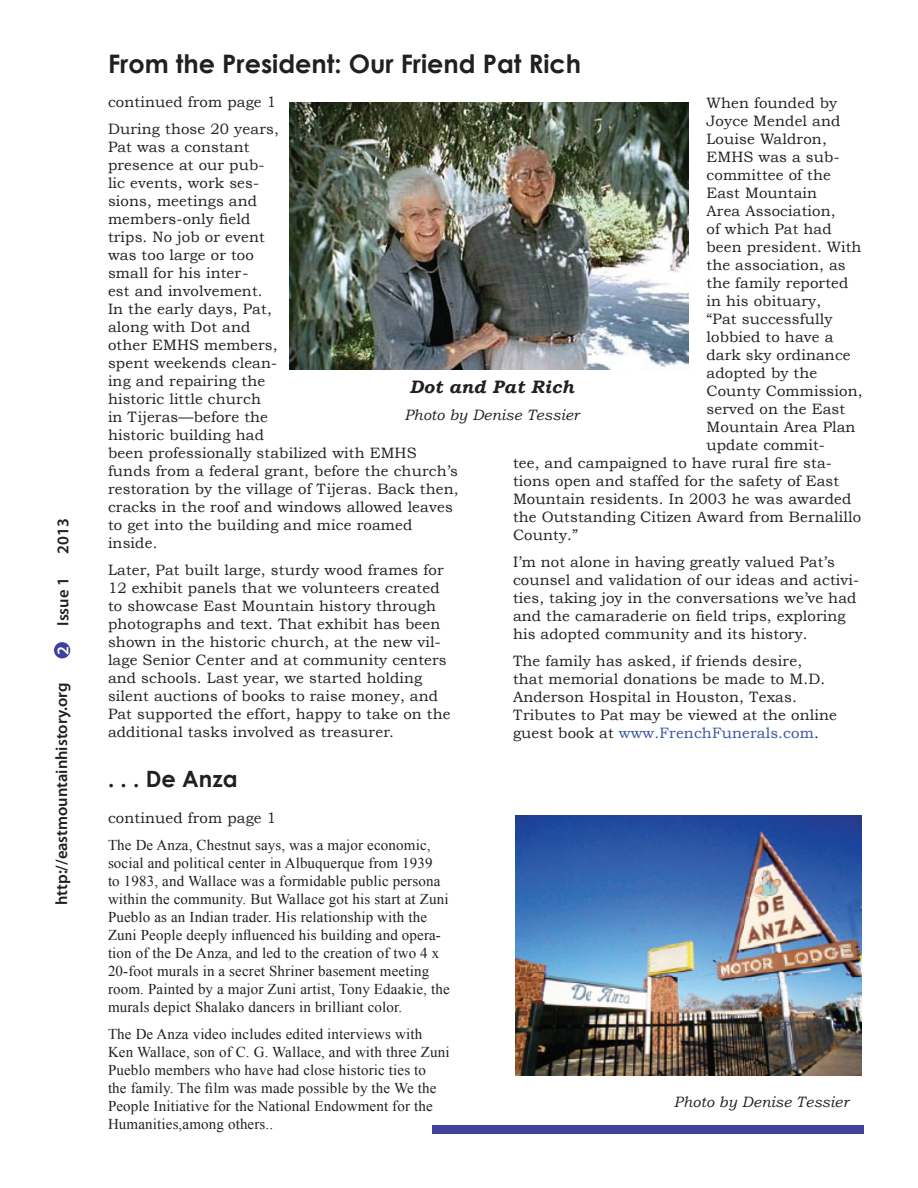
<style>
.page{position:relative;width:918px;height:1188px;background:#fff}
.page>*{position:absolute;margin:0;border:0;box-sizing:border-box;transform-origin:0 0}
.t1{font:700 25.5px "Century Gothic";color:#231f20}
.t2{font:700 22.5px "Century Gothic";color:#231f20}
.t3{font:italic 700 18px "Bookman Old Style";letter-spacing:.01em;color:#231f20}
.t4{font:600 16.5px "Myriad Pro";color:#231f20}
.t5{font:600 16.5px "Myriad Pro";color:#fff}
.t6{font:15px/18px "Bookman Old Style";letter-spacing:.01em;color:#231f20}
.t7{font:15px/18px "Times New Roman";letter-spacing:.01em;color:#231f20}
.t8{font:italic 15px "Bookman Old Style";letter-spacing:.01em;color:#231f20}
.s1{color:#3853a3}
</style>
<div class="page">
<div style="left:54px;top:642px;width:16px;height:16px;background:#3e429a;border-radius:50%"></div>
<div style="left:432px;top:1125px;width:432px;height:9px;background:#3e429a"></div>
<img style="left:516px;top:816px;width:345px;height:259px">
<img style="left:290px;top:102px;width:398px;height:267px">
<p class="t4" style="left:52px;top:554px;width:37px;rotate:-90deg">2013</p>
<p class="t4" style="left:52px;top:626px;width:50px;rotate:-90deg">Issue 1</p>
<p class="t5" style="left:52px;top:655px;width:10px;rotate:-90deg">2</p>
<p class="t4" style="left:51px;top:905px;width:224px;rotate:-90deg">http://eastmountainhistory.org</p>
<h1 class="t1" style="left:108px;top:48px;width:475px">From the President: Our Friend Pat Rich</h1>
<p class="t6" style="left:108px;top:89px;width:172px;line-height:27px">continued from page 1<br>During those 20 years,</p>
<p class="t6" style="left:108px;top:138px;width:352px">Pat was a constant<br>presence at our pub-<br>lic events, work ses-<br>sions, meetings and<br>members-only field<br>trips. No job or event<br>was too large or too<br>small for his inter-<br>est and involvement.<br>In the early days, Pat,<br>along with Dot and<br>other EMHS members,<br>spent weekends clean-<br>ing and repairing the<br>historic little church<br>in Tijeras—before the<br>historic building had<br>been professionally stabilized with EMHS funds from a federal grant, before the church’s restoration by the village of Tijeras. Back then, cracks in the roof and windows allowed leaves to get into the building and mice roamed inside.</p>
<p class="t6" style="left:108px;top:561px;width:344px">Later, Pat built large, sturdy wood frames for 12 exhibit panels that we volunteers created to showcase East Mountain history through photographs and text. That exhibit has been shown in the historic church, at the new vil&shy;lage Senior Center and at community centers and schools. Last year, we started holding silent auctions of books to raise money, and Pat supported the effort, happy to take on the additional tasks involved as treasurer.</p>
<p class="t6" style="left:706px;top:94px;width:132px">When founded by</p>
<p class="t6" style="left:706px;top:112px;width:135px">Joyce Mendel and</p>
<p class="t6" style="left:706px;top:130px;width:122px">Louise Waldron,</p>
<p class="t6" style="left:706px;top:148px;width:135px">EMHS was a sub-</p>
<p class="t6" style="left:706px;top:166px;width:126px">committee of the</p>
<p class="t6" style="left:706px;top:184px;width:112px">East Mountain</p>
<p class="t6" style="left:706px;top:202px;width:131px">Area Association,</p>
<p class="t6" style="left:706px;top:220px;width:127px">of which Pat had</p>
<p class="t6" style="left:706px;top:238px;width:157px">been president. With</p>
<p class="t6" style="left:706px;top:256px;width:141px">the association, as</p>
<p class="t6" style="left:706px;top:274px;width:144px">the family reported</p>
<p class="t6" style="left:706px;top:292px;width:116px">in his obituary,</p>
<p class="t6" style="left:706px;top:310px;width:128px">“Pat successfully</p>
<p class="t6" style="left:706px;top:328px;width:128px">lobbied to have a</p>
<p class="t6" style="left:706px;top:346px;width:146px">dark sky ordinance</p>
<p class="t6" style="left:706px;top:364px;width:112px">adopted by the</p>
<p class="t6" style="left:706px;top:382px;width:158px">County Commission,</p>
<p class="t6" style="left:706px;top:400px;width:140px">served on the East</p>
<p class="t6" style="left:706px;top:418px;width:151px">Mountain Area Plan</p>
<p class="t6" style="left:706px;top:436px;width:120px">update commit-</p>
<p class="t6" style="left:513px;top:454px;width:320px">tee, and campaigned to have rural fire sta-</p>
<p class="t6" style="left:513px;top:472px;width:328px">tions open and staffed for the safety of East</p>
<p class="t6" style="left:513px;top:490px;width:340px">Mountain residents. In 2003 he was awarded</p>
<p class="t6" style="left:513px;top:508px;width:350px">the Outstanding Citizen Award from Bernalillo</p>
<p class="t6" style="left:513px;top:526px;width:67px">County.”</p>
<p class="t6" style="left:513px;top:553px;width:348px">I’m not alone in having greatly valued Pat’s counsel and validation of our ideas and activi&shy;ties, taking joy in the conversations we’ve had and the camaraderie on field trips, exploring his adopted community and its history.</p>
<p class="t6" style="left:513px;top:652px;width:325px">The family has asked, if friends desire,<br>that memorial donations be made to M.D.<br>Anderson Hospital in Houston, Texas.<br>Tributes to Pat may be viewed at the online guest book at <span class="s1">www.FrenchFunerals.com</span>.</p>
<p class="t3" style="left:409px;top:376px;width:166px">Dot and Pat Rich</p>
<p class="t8" style="left:404px;top:406px;width:176px">Photo by Denise Tessier</p>
<h2 class="t2" style="left:108px;top:764px;width:131px">. . . De Anza</h2>
<p class="t6" style="left:108px;top:809px;width:170px">continued from page 1</p>
<p class="t7" style="left:108px;top:835px;width:343px">The De Anza, Chestnut says, was a major economic, social and political center in Albuquerque from 1939<br>to 1983, and Wallace was a formidable public persona within the community. But Wallace got his start at Zuni Pueblo as an Indian trader. His relationship with the Zuni People deeply influenced his building and opera&shy;tion of the De Anza, and led to the creation of two 4 x 20-foot murals in a secret Shriner basement meeting room. Painted by a major Zuni artist, Tony Edaakie, the murals depict Shalako dancers in brilliant color.</p>
<p class="t7" style="left:108px;top:1024px;width:343px">The De Anza video includes edited interviews with Ken Wallace, son of C. G. Wallace, and with three Zuni Pueblo members who have had close historic ties to<br>the family. The film was made possible by the We the People Initiative for the National Endowment for the Humanities,among others..</p>
<p class="t8" style="left:674px;top:1093px;width:176px">Photo by Denise Tessier</p>
</div>
